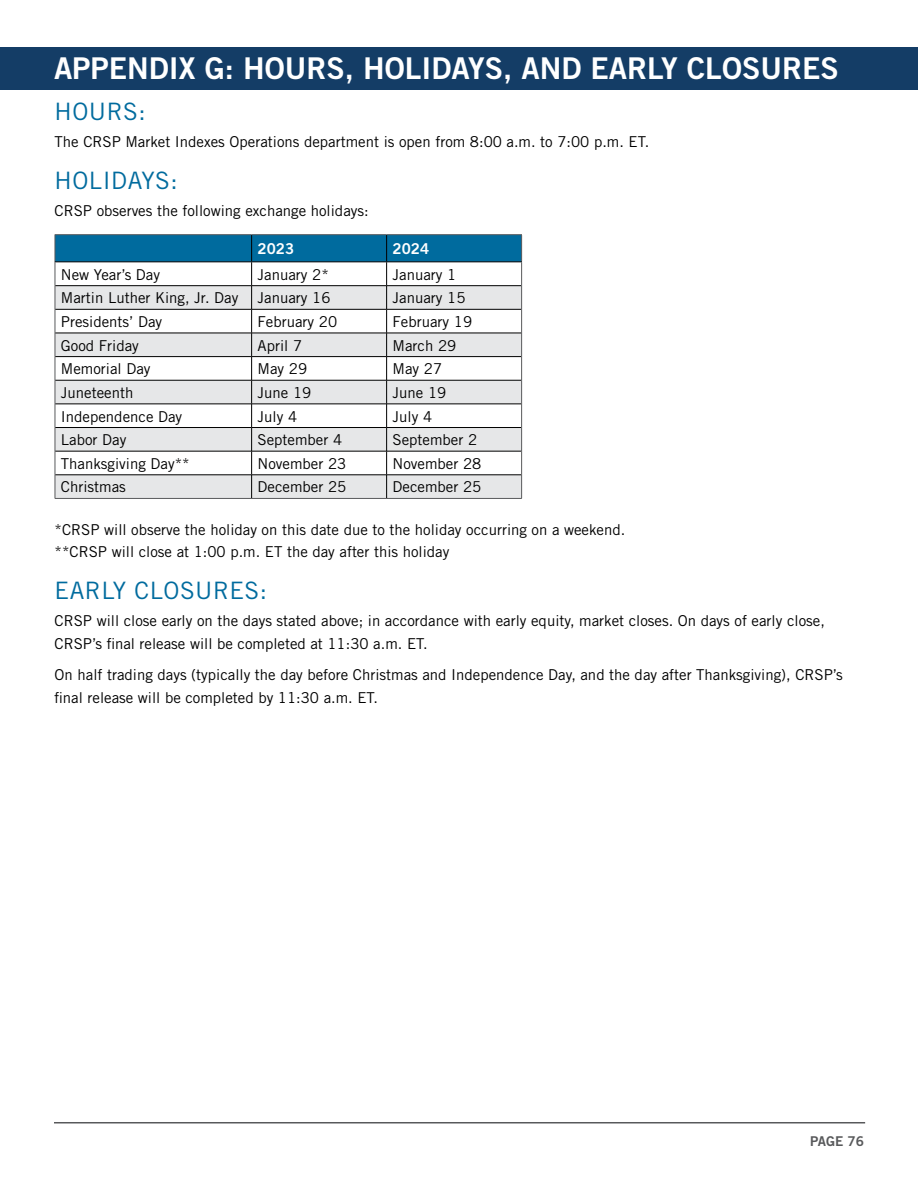
<style>
.page{position:relative;width:918px;height:1188px;background:#fff}
.page>*{position:absolute;margin:0;border:0;box-sizing:border-box;transform-origin:0 0}
.t1{font:30px "Trade Gothic Bold Two";color:#fff}
.t2{font:24px "Trade Gothic";letter-spacing:.02em;color:#006b9e}
.t3{font:15px/22.5px "Trade Gothic";color:#000}
.t4{font:15px "Trade Gothic Bold Two";color:#fff}
.t5{font:13.5px "Trade Gothic Bold Two";color:#58595b}
</style>
<div class="page">
<hr style="left:54px;top:1122px;width:811px;height:1px;background:#58595b">
<div style="left:0;top:48px;width:918px;height:42px;background:#143d66"></div>
<hr style="left:55px;top:234px;width:197px;height:1px;background:#58595b">
<hr style="left:252px;top:234px;width:135px;height:1px;background:#58595b">
<hr style="left:387px;top:234px;width:135px;height:1px;background:#58595b">
<hr style="left:55px;top:498px;width:197px;height:1px;background:#58595b">
<hr style="left:252px;top:498px;width:135px;height:1px;background:#58595b">
<hr style="left:387px;top:498px;width:135px;height:1px;background:#58595b">
<svg style="left:55px;top:235px;width:467px;height:263px"></svg>
<h1 class="t1" style="left:54px;top:50px;width:786px">APPENDIX G: HOURS, HOLIDAYS, AND EARLY CLOSURES</h1>
<h2 class="t2" style="left:55px;top:97px;width:93px">HOURS:</h2>
<p class="t3" style="left:55px;top:131px;width:596px">The CRSP Market Indexes Operations department is open from 8:00 a.m. to 7:00 p.m. ET.</p>
<h2 class="t2" style="left:55px;top:166px;width:125px">HOLIDAYS:</h2>
<p class="t3" style="left:55px;top:200px;width:316px">CRSP observes the following exchange holidays:</p>
<p class="t4" style="left:258px;top:240px;width:38px">2023</p>
<p class="t4" style="left:393px;top:240px;width:38px">2024</p>
<p class="t3" style="left:61px;top:263px;width:101px">New Year’s Day</p>
<p class="t3" style="left:258px;top:263px;width:73px">January 2*</p>
<p class="t3" style="left:393px;top:263px;width:65px">January 1</p>
<p class="t3" style="left:61px;top:287px;width:179px">Martin Luther K ing, Jr. Day</p>
<p class="t3" style="left:258px;top:287px;width:74px">January 16</p>
<p class="t3" style="left:393px;top:287px;width:74px">January 15</p>
<p class="t3" style="left:61px;top:310px;width:103px">Presidents’ Day</p>
<p class="t3" style="left:258px;top:310px;width:81px">February 20</p>
<p class="t3" style="left:393px;top:310px;width:81px">February 19</p>
<p class="t3" style="left:61px;top:334px;width:79px">Good Friday</p>
<p class="t3" style="left:258px;top:334px;width:46px">April 7</p>
<p class="t3" style="left:393px;top:334px;width:65px">March 29</p>
<p class="t3" style="left:61px;top:357px;width:91px">Memorial Day</p>
<p class="t3" style="left:258px;top:357px;width:51px">May 29</p>
<p class="t3" style="left:393px;top:357px;width:51px">May 27</p>
<p class="t3" style="left:61px;top:381px;width:74px">Juneteenth</p>
<p class="t3" style="left:258px;top:381px;width:55px">June 19</p>
<p class="t3" style="left:393px;top:381px;width:55px">June 19</p>
<p class="t3" style="left:61px;top:405px;width:123px">Independence Day</p>
<p class="t3" style="left:258px;top:405px;width:41px">July 4</p>
<p class="t3" style="left:393px;top:405px;width:41px">July 4</p>
<p class="t3" style="left:61px;top:428px;width:67px">Labor Day</p>
<p class="t3" style="left:258px;top:428px;width:86px">September 4</p>
<p class="t3" style="left:393px;top:428px;width:86px">September 2</p>
<p class="t3" style="left:61px;top:452px;width:130px">Thanksgiving Day**</p>
<p class="t3" style="left:258px;top:452px;width:90px">November 23</p>
<p class="t3" style="left:393px;top:452px;width:90px">November 28</p>
<p class="t3" style="left:61px;top:476px;width:66px">Christmas</p>
<p class="t3" style="left:258px;top:476px;width:90px">December 25</p>
<p class="t3" style="left:393px;top:476px;width:90px">December 25</p>
<p class="t3" style="left:55px;top:518px;width:572px">*CRSP will observe the holiday on this date due to the holiday occurring on a weekend. **CRSP will close at 1:00 p.m. ET the day after this holiday</p>
<h2 class="t2" style="left:55px;top:576px;width:214px">EARLY CLOSURES:</h2>
<p class="t3" style="left:55px;top:609px;width:772px">CRSP will close early on the days stated above; in accordance with early equity, market closes. On days of early close,<br>CRSP’s final release will be completed at 11:30 a.m. ET.</p>
<p class="t3" style="left:55px;top:663px;width:790px">On half trading days (typically the day before Christmas and Independence Day, and the day after Thanksgiving), CRSP’s final release will be completed by 11:30 a.m. ET.</p>
<p class="t5" style="left:810px;top:1132px;width:55px">PAGE 76</p>
</div>
